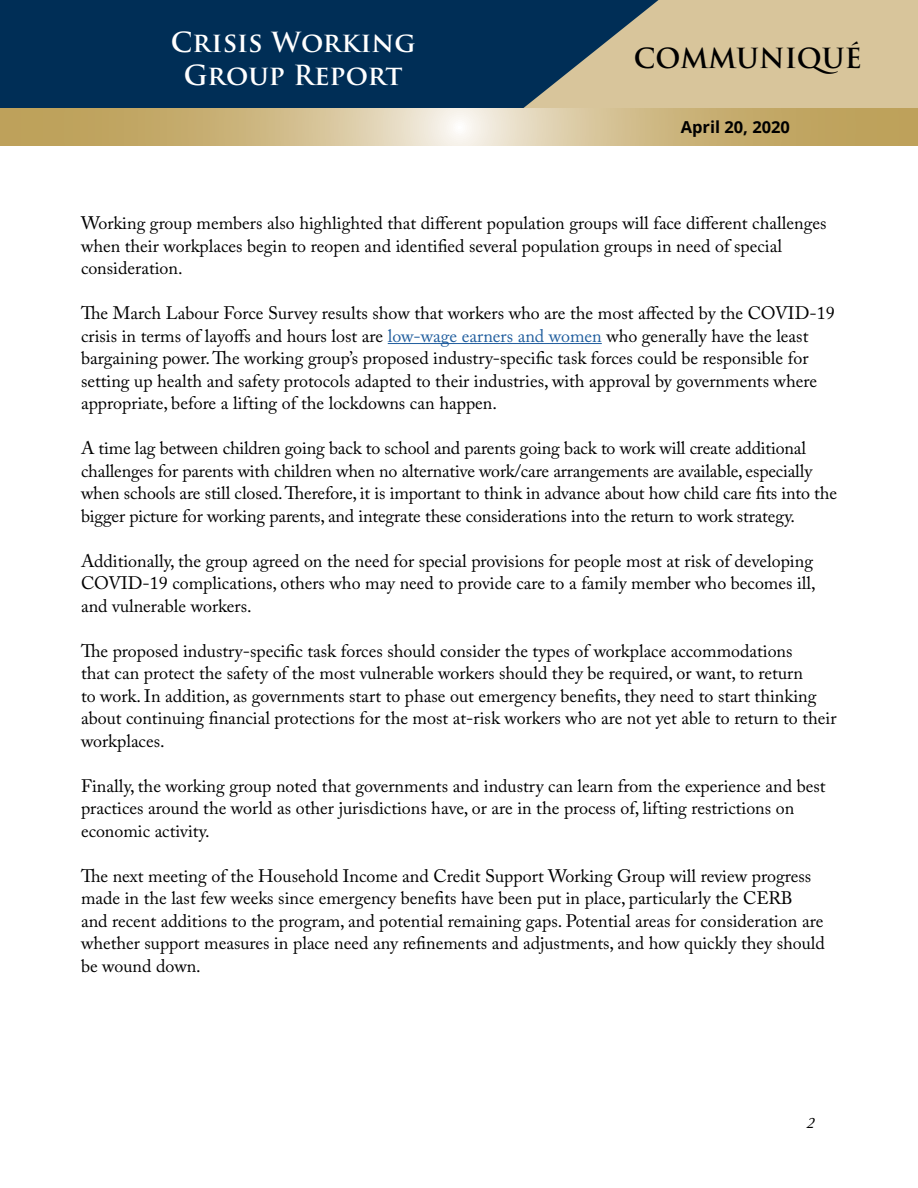
<style>
.page{position:relative;width:918px;height:1188px;background:#fff}
.page>*{position:absolute;margin:0;border:0;box-sizing:border-box;transform-origin:0 0}
.t1{font:700 27px/33px "Trajan Pro";letter-spacing:.01em;color:#fff;text-align:center}
.t2{font:700 27px "Trajan Pro";color:#000}
.t3{font:18px/22.5px "Adobe Caslon Pro";color:#000}
.t4{font:700 16.5px "Open Sans";color:#000}
.t5{font:italic 15px "Optima";color:#000}
.s1{color:#215e9e}
</style>
<div class="page">
<div style="left:0;top:0;width:664px;height:108px;background:#002e56"></div>
<svg style="left:524px;top:0;width:394px;height:108px"></svg>
<svg style="left:1px;top:108px;width:917px;height:38px;background:#cfba88"></svg>
<hr style="left:388px;top:343px;width:214px;height:1px;background:#215e9e">
<h1 class="t1" style="left:171px;top:27px;width:246px">Crisis Working<br>Group Report</h1>
<h1 class="t2" style="left:634px;top:42px;width:230px">COMMUNIQUÉ</h1>
<p class="t4" style="left:681px;top:116px;width:111px">April 20, 2020</p>
<p class="t3" style="left:81px;top:212px;width:747px">Working group members also highlighted that different population groups will face different challenges when their workplaces begin to reopen and identified several population groups in need of special consideration.</p>
<p class="t3" style="left:81px;top:302px;width:755px">The March Labour Force Survey results show that workers who are the most affected by the COVID-19 crisis in terms of layoffs and hours lost are <span class="s1">low-wage earners and women</span> who generally have the least bargaining power. The working group’s proposed industry-specific task forces could be responsible for setting up health and safety protocols adapted to their industries, with approval by governments where appropriate, before a lifting of the lockdowns can happen.</p>
<p class="t3" style="left:81px;top:437px;width:758px">A time lag between children going back to school and parents going back to work will create additional challenges for parents with children when no alternative work/care arrangements are available, especially when schools are still closed. Therefore, it is important to think in advance about how child care fits into the bigger picture for working parents, and integrate these considerations into the return to work strategy.</p>
<p class="t3" style="left:81px;top:549px;width:736px">Additionally, the group agreed on the need for special provisions for people most at risk of developing<br>COVID-19 complications, others who may need to provide care to a family member who becomes ill, and vulnerable workers.</p>
<p class="t3" style="left:81px;top:639px;width:757px">The proposed industry-specific task forces should consider the types of workplace accommodations<br>that can protect the safety of the most vulnerable workers should they be required, or want, to return<br>to work. In addition, as governments start to phase out emergency benefits, they need to start thinking about continuing financial protections for the most at-risk workers who are not yet able to return to their workplaces.</p>
<p class="t3" style="left:81px;top:774px;width:746px">Finally, the working group noted that governments and industry can learn from the experience and best practices around the world as other jurisdictions have, or are in the process of, lifting restrictions on economic activity.</p>
<p class="t3" style="left:81px;top:864px;width:745px">The next meeting of the Household Income and Credit Support Working Group will review progress made in the last few weeks since emergency benefits have been put in place, particularly the CERB<br>and recent additions to the program, and potential remaining gaps. Potential areas for consideration are whether support measures in place need any refinements and adjustments, and how quickly they should be wound down.</p>
<p class="t5" style="left:806px;top:1114px;width:10px">2</p>
</div>
